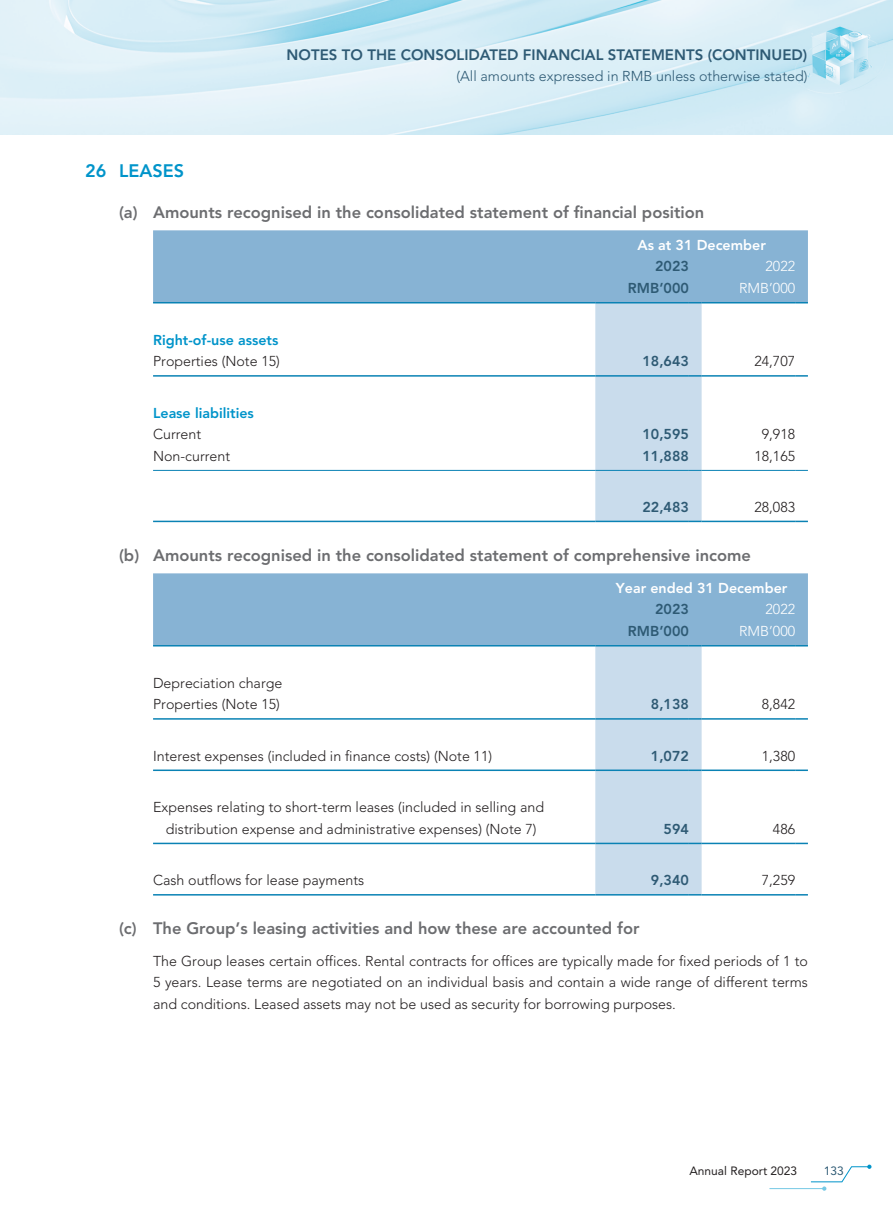
<style>
.page{position:relative;width:893px;height:1212px;background:#fff}
.page>*{position:absolute;margin:0;border:0;box-sizing:border-box;transform-origin:0 0}
.t1{font:800 18px "Avenir LT Std";color:#0094ca}
.t2{font:800 16.5px "Avenir LT Std";color:#6c6d70}
.t3{font:800 15px "Avenir LT Std";color:#2e5a74}
.t4{font:300 14.25px/21.8px "Avenir LT Std";color:#231f20}
.t5{font:800 14.25px "Avenir LT Std";color:#2e5a74}
.t6{font:300 14.25px "Avenir LT Std";color:#2e5a74}
.t7{font:800 14.25px "Avenir LT Std";color:#0094ca}
.t8{font:800 14.25px "Avenir LT Std";color:#fff}
.t9{font:300 14.25px "Avenir LT Std";color:#fff}
.t10{font:12px "Avenir LT Std";color:#231f20}
.t11{font:12px "Avenir LT Std";color:#2e5a74}
</style>
<div class="page">
<img style="left:0;top:0;width:893px;height:135px">
<svg style="left:810px;top:1164px;width:61px;height:27px"></svg>
<hr style="left:769px;top:1188px;width:55px;height:1px;background:#76c9e5">
<div style="left:153px;top:230px;width:655px;height:72px;background:#87b3d4"></div>
<hr style="left:153px;top:470px;width:442px;height:1px;background:#0a82b4">
<hr style="left:702px;top:470px;width:93px;height:1px;background:#0a82b4">
<svg style="left:795px;top:470px;width:13px;height:1px"></svg>
<hr style="left:153px;top:375px;width:442px;height:2px;background:#0a82b4">
<hr style="left:702px;top:375px;width:93px;height:2px;background:#0a82b4">
<svg style="left:795px;top:375px;width:13px;height:2px"></svg>
<hr style="left:153px;top:521px;width:442px;height:1px;background:#0a82b4">
<hr style="left:702px;top:521px;width:93px;height:1px;background:#0a82b4">
<svg style="left:795px;top:521px;width:13px;height:1px"></svg>
<hr style="left:153px;top:302px;width:442px;height:1px;background:#0a82b4">
<div style="left:595px;top:302px;width:107px;height:220px;background:#c9dcec"></div>
<hr style="left:702px;top:302px;width:93px;height:1px;background:#0a82b4">
<svg style="left:795px;top:302px;width:13px;height:1px"></svg>
<div style="left:153px;top:573px;width:655px;height:72px;background:#87b3d4"></div>
<hr style="left:153px;top:718px;width:442px;height:2px;background:#0a82b4">
<hr style="left:702px;top:718px;width:93px;height:2px;background:#0a82b4">
<svg style="left:795px;top:718px;width:13px;height:2px"></svg>
<hr style="left:153px;top:769px;width:442px;height:2px;background:#0a82b4">
<hr style="left:702px;top:769px;width:93px;height:2px;background:#0a82b4">
<svg style="left:795px;top:769px;width:13px;height:2px"></svg>
<hr style="left:153px;top:843px;width:442px;height:1px;background:#0a82b4">
<hr style="left:702px;top:843px;width:93px;height:1px;background:#0a82b4">
<svg style="left:795px;top:843px;width:13px;height:1px"></svg>
<hr style="left:153px;top:894px;width:442px;height:1px;background:#0a82b4">
<hr style="left:702px;top:894px;width:93px;height:1px;background:#0a82b4">
<svg style="left:795px;top:894px;width:13px;height:1px"></svg>
<hr style="left:153px;top:645px;width:442px;height:1px;background:#0a82b4">
<div style="left:595px;top:645px;width:107px;height:250px;background:#c9dcec"></div>
<hr style="left:702px;top:645px;width:93px;height:1px;background:#0a82b4">
<svg style="left:795px;top:645px;width:13px;height:1px"></svg>
<p class="t3" style="left:287px;top:46px;width:447px">NOTES TO THE CONSOLIDATED FINANCIAL STATEMENTS (Contin</p>
<p class="t3" style="left:772px;top:46px;width:37px">ued)</p>
<p class="t6" style="left:456px;top:67px;width:352px">(All amounts expressed in RMB unless otherwise stated)</p>
<p class="t1" style="left:85px;top:160px;width:56px">26 Leases</p>
<p class="t2" style="left:119px;top:202px;width:587px">(a) Amounts recognised in the consolidated statement of financial position</p>
<p class="t8" style="left:637px;top:236px;width:130px">As at 31 December</p>
<p class="t5" style="left:655px;top:258px;width:35px">2023</p>
<p class="t9" style="left:765px;top:258px;width:31px">2022</p>
<p class="t5" style="left:628px;top:280px;width:62px">RMB’000</p>
<p class="t9" style="left:739px;top:280px;width:58px">RMB’000</p>
<p class="t7" style="left:153px;top:331px;width:127px">Right-of-use assets</p>
<p class="t4" style="left:153px;top:351px;width:128px">Properties (Note 15)</p>
<p class="t5" style="left:642px;top:353px;width:48px">18,643</p>
<p class="t4" style="left:754px;top:351px;width:42px">24,707</p>
<p class="t7" style="left:153px;top:404px;width:102px">Lease liabilities</p>
<p class="t4" style="left:153px;top:424px;width:50px">Current</p>
<p class="t5" style="left:642px;top:426px;width:48px">10,595</p>
<p class="t4" style="left:762px;top:424px;width:35px">9,918</p>
<p class="t4" style="left:153px;top:445px;width:79px">Non-current</p>
<p class="t5" style="left:642px;top:448px;width:48px">11,888</p>
<p class="t4" style="left:754px;top:445px;width:42px">18,165</p>
<p class="t5" style="left:642px;top:498px;width:48px">22,483</p>
<p class="t4" style="left:754px;top:496px;width:42px">28,083</p>
<p class="t2" style="left:119px;top:545px;width:633px">(b) Amounts recognised in the consolidated statement of comprehensive income</p>
<p class="t8" style="left:616px;top:579px;width:173px">Year ended 31 December</p>
<p class="t5" style="left:655px;top:601px;width:35px">2023</p>
<p class="t9" style="left:765px;top:601px;width:31px">2022</p>
<p class="t5" style="left:628px;top:623px;width:62px">RMB’000</p>
<p class="t9" style="left:739px;top:623px;width:58px">RMB’000</p>
<p class="t4" style="left:153px;top:672px;width:131px">Depreciation charge<br>Properties (Note 15)</p>
<p class="t5" style="left:651px;top:696px;width:39px">8,138</p>
<p class="t4" style="left:762px;top:693px;width:35px">8,842</p>
<p class="t4" style="left:153px;top:745px;width:341px">Interest expenses (included in finance costs) (Note 11)</p>
<p class="t5" style="left:651px;top:747px;width:39px">1,072</p>
<p class="t4" style="left:762px;top:745px;width:35px">1,380</p>
<p class="t4" style="left:153px;top:796px;width:392px;text-align:center">Expenses relating to short-term leases (included in selling and distribution expense and administrative expenses) (Note 7)</p>
<p class="t5" style="left:664px;top:820px;width:27px">594</p>
<p class="t4" style="left:773px;top:818px;width:24px">486</p>
<p class="t4" style="left:153px;top:869px;width:213px">Cash outflows for lease payments</p>
<p class="t5" style="left:651px;top:872px;width:39px">9,340</p>
<p class="t4" style="left:762px;top:869px;width:35px">7,259</p>
<p class="t2" style="left:119px;top:919px;width:522px">(c) The Group’s leasing activities and how these are accounted for</p>
<p class="t4" style="left:153px;top:950px;width:656px;text-align:justify">The Group leases certain offices. Rental contracts for offices are typically made for fixed periods of 1 to 5 years. Lease terms are negotiated on an individual basis and contain a wide range of different terms and conditions. Leased assets may not be used as security for borrowing purposes.</p>
<p class="t10" style="left:689px;top:1164px;width:109px">Annual Report 2023</p>
<p class="t11" style="left:824px;top:1164px;width:22px">133</p>
</div>
